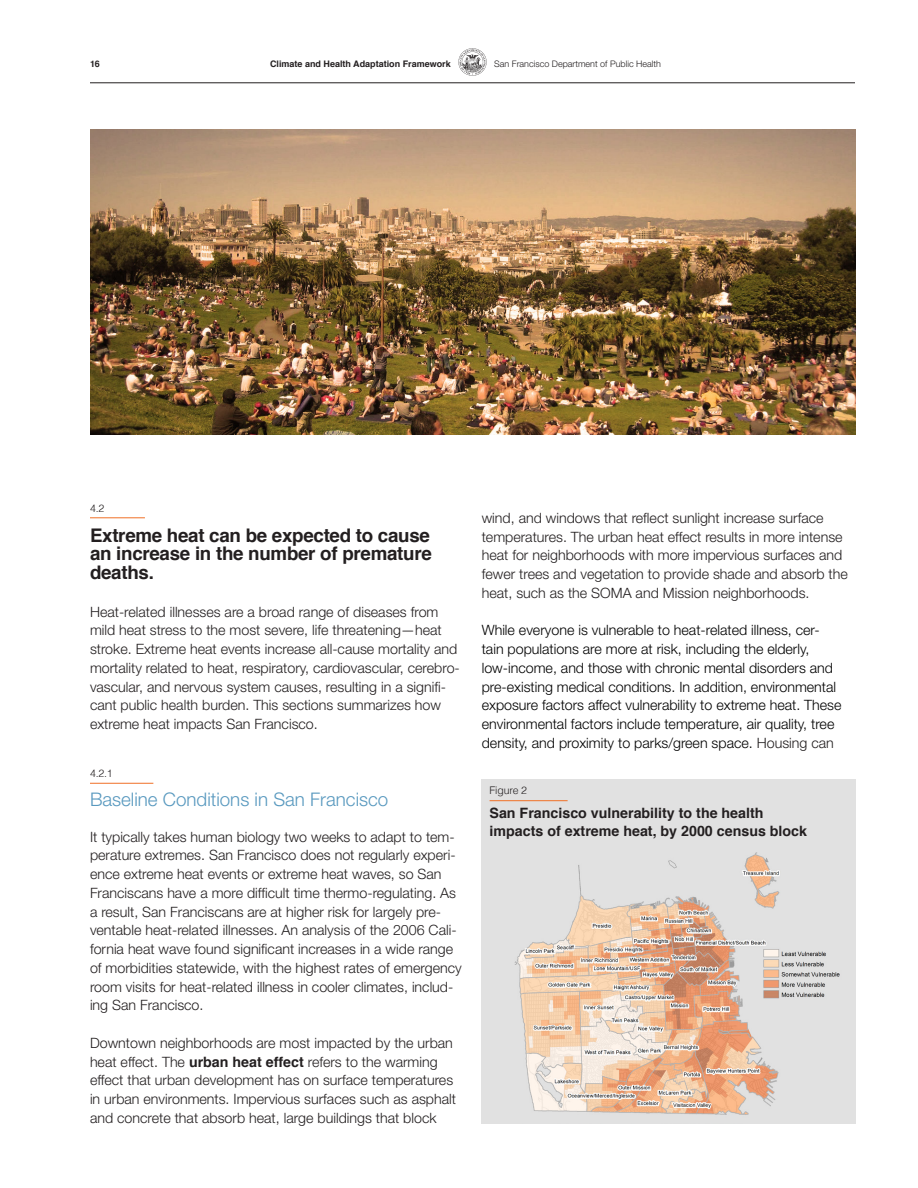
<style>
.page{position:relative;width:918px;height:1188px;background:#fff}
.page>*{position:absolute;margin:0;border:0;box-sizing:border-box;transform-origin:0 0}
.Heading_2{font:700 18.75px/18.8px "Helvetica";letter-spacing:-.015em;color:#231f20;text-align:justify}
.Heading_3{font:300 18.75px "Helvetica Neue";color:#5999bf}
.Plain_Text{font:300 14.25px/18.8px "Helvetica Neue";color:#231f20}
.Plain_Text-2{font:300 14.25px/18.8px "Helvetica Neue";color:#000}
.Heading_4{font:700 14.25px/18px "Helvetica";color:#231f20}
.Paragraph_Style_1_Nu{font:300 10.5px "Helvetica";letter-spacing:-.015em;color:#231f20}
.t1{font:700 9px "Helvetica";color:#231f20}
.t2{font:300 9px "Helvetica Neue";color:#231f20}
.s1{font-family:"Helvetica";font-weight:700}
.s2{color:#231f20}
</style>
<div class="page">
<hr style="left:90px;top:83px;width:765px;height:1px;background:#231f20">
<img style="left:459px;top:49px;width:27px;height:27px">
<hr style="left:90px;top:518px;width:55px;height:1px;background:#f07026">
<hr style="left:90px;top:783px;width:63px;height:1px;background:#f07026">
<img style="left:90px;top:129px;width:766px;height:306px">
<img style="left:482px;top:779px;width:374px;height:344px">
<hr style="left:490px;top:800px;width:78px;height:1px;background:#f07026">
<p class="t1" style="left:90px;top:56px;width:11px">16</p>
<p class="t1" style="left:270px;top:56px;width:182px">Climate and Health Adaptation Framework</p>
<p class="t2" style="left:494px;top:58px;width:168px">San Francisco Department of Public Health</p>
<p class="Paragraph_Style_1_Nu" style="left:90px;top:499px;width:16px">4.2</p>
<p class="Heading_2" style="left:90px;top:526px;width:343px">Extreme heat can be expected to cause an increase in the number of premature deaths.</p>
<p class="Plain_Text" style="left:90px;top:602px;width:371px">Heat-related illnesses are a broad range of diseases from mild heat stress to the most severe, life threatening—heat stroke. Extreme heat events increase all-cause mortality and mortality related to heat, respiratory, cardiovascular, cerebro&shy;vascular, and nervous system causes, resulting in a signifi&shy;cant public health burden. This sections summarizes how extreme heat impacts San Francisco.</p>
<p class="Paragraph_Style_1_Nu" style="left:90px;top:764px;width:24px">4.2.1</p>
<p class="Heading_3" style="left:90px;top:787px;width:300px">Baseline Conditions in San Francisco</p>
<p class="Plain_Text" style="left:90px;top:827px;width:373px">It typically takes human biology two weeks to adapt to tem&shy;perature extremes. San Francisco does not regularly experi&shy;ence extreme heat events or extreme heat waves, so San Franciscans have a more difficult time thermo-regulating. As a result, San Franciscans are at higher risk for largely pre&shy;ventable heat-related illnesses. An analysis of the 2006 Cali&shy;fornia heat wave found significant increases in a wide range of morbidities statewide, with the highest rates of emergency room visits for heat-related illness in cooler climates, includ&shy;ing San Francisco.</p>
<p class="Plain_Text" style="left:90px;top:1033px;width:368px">Downtown neighborhoods are most impacted by the urban heat effect. The <span class="s1">urban heat effect</span> refers to the warming effect that urban development has on surface temperatures in urban environments. Impervious surfaces such as asphalt and concrete that absorb heat, large buildings that block</p>
<p class="Plain_Text" style="left:482px;top:508px;width:368px">wind, and windows that reflect sunlight increase surface temperatures. The urban heat effect results in more intense heat for neighborhoods with more impervious surfaces and fewer trees and vegetation to provide shade and absorb the heat, such as the SOMA and Mission neighborhoods.</p>
<p class="Plain_Text-2" style="left:482px;top:621px;width:361px">While everyone is vulnerable to heat-related illness, cer&shy;tain populations are more at risk, including the elderly, low-income, and those with chronic mental disorders and pre-existing medical conditions. In addition, environmental exposure factors affect vulnerability to extreme heat. These environmental factors include temperature, air quality, tree density, and proximity to parks/green space. <span class="s2">Housing can</span></p>
<p class="Paragraph_Style_1_Nu" style="left:490px;top:782px;width:39px">Figure 2</p>
<p class="Heading_4" style="left:490px;top:805px;width:319px">San Francisco vulnerability to the health impacts of extreme heat, by 2000 census block</p>
</div>
